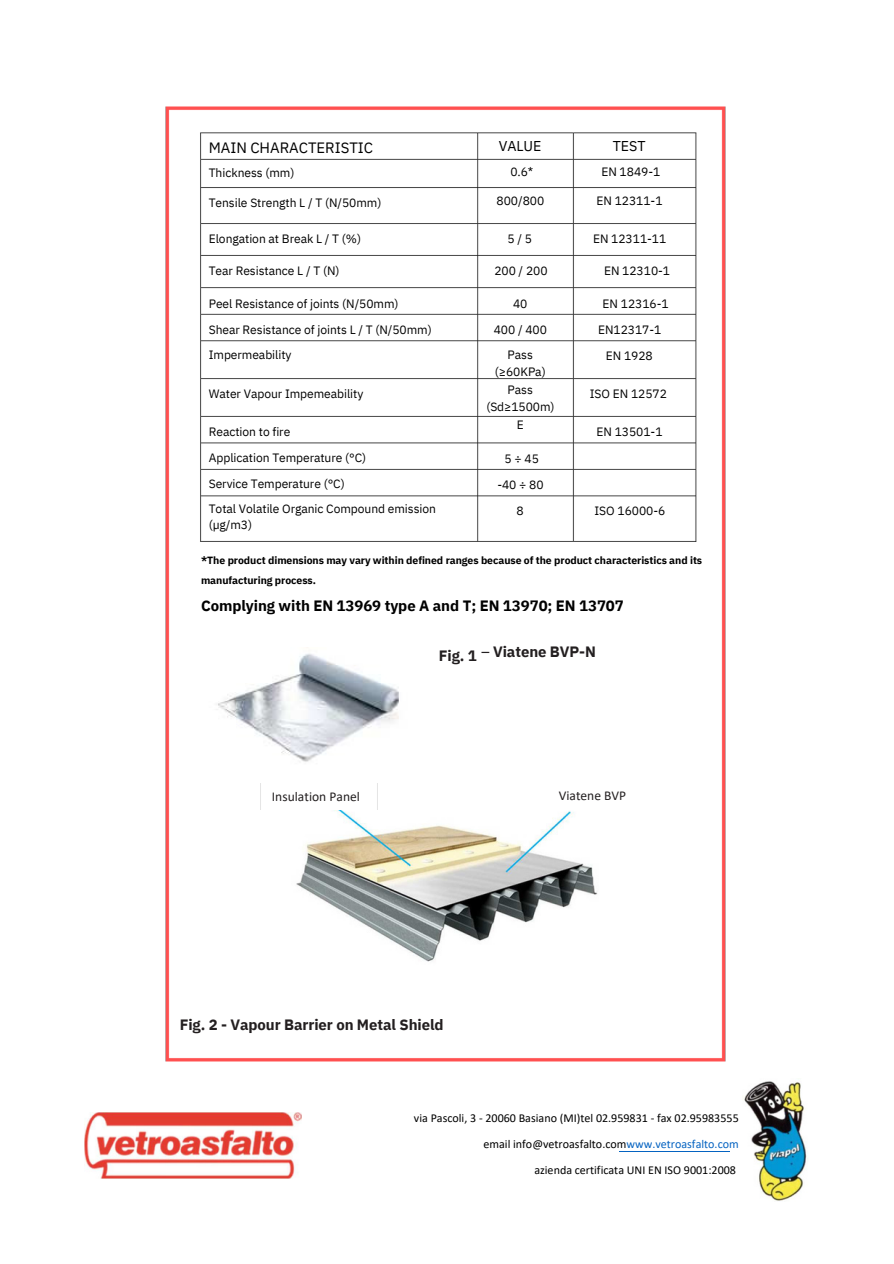
<style>
.page{position:relative;width:894px;height:1264px;background:#fff}
.page>*{position:absolute;margin:0;border:0;box-sizing:border-box;transform-origin:0 0}
.t1{font:700 15px "IBM Plex Sans";letter-spacing:-.005em;color:#231f20}
.t2{font:700 15px "IBM Plex Sans";letter-spacing:-.005em;color:#000}
.t3{font:15px "IBM Plex Sans";letter-spacing:-.005em;color:#000}
.t4{font:14.25px "IBM Plex Sans";letter-spacing:-.005em;color:#000}
.t5{font:13.5px "Calibri";color:#231f20}
.t6{font:12px/25.8px "IBM Plex Sans";letter-spacing:-.005em;color:#000;text-align:center}
.t7{font:12px/25.8px "Calibri";color:#000;text-align:right}
.t8{font:700 10.5px/20.2px "IBM Plex Sans";letter-spacing:-.005em;color:#000}
.s1{font-weight:400}
.s2{color:#0563c1}
</style>
<div class="page">
<hr style="left:619px;top:1150px;width:110px;height:1px;background:#0563c1">
<img style="left:85px;top:1112px;width:217px;height:66px">
<img style="left:744px;top:1081px;width:64px;height:120px">
<img style="left:165px;top:106px;width:561px;height:956px">
<img style="left:200px;top:647px;width:208px;height:122px">
<img style="left:292px;top:806px;width:307px;height:159px">
<img style="left:260px;top:783px;width:117px;height:26px">
<img style="left:530px;top:782px;width:134px;height:27px">
<h4 class="t3" style="left:209px;top:137px;width:166px">MAIN CHARACTERISTIC</h4>
<h4 class="t6" style="left:209px;top:160px;width:87px">Thickness (mm)</h4>
<h4 class="t6" style="left:209px;top:189px;width:174px">Tensile Strength L / T (N/50mm)</h4>
<h4 class="t6" style="left:209px;top:226px;width:154px">Elongation at Break L / T (%)</h4>
<h4 class="t6" style="left:209px;top:258px;width:132px">Tear Resistance L / T (N)</h4>
<h4 class="t6" style="left:209px;top:290px;width:224px;text-align:left">Peel Resistance of joints (N/50mm)<br>Shear Resistance of joints L / T (N/50mm)<br>Impermeability</h4>
<h4 class="t6" style="left:209px;top:380px;width:156px">Water Vapour Impemeability</h4>
<h4 class="t6" style="left:209px;top:418px;width:229px;text-align:left">Reaction to fire<br>Application Temperature (°C)<br>Service Temperature (°C)<br>Total Volatile Organic Compound emission</h4>
<h4 class="t6" style="left:209px;top:512px;width:45px">(µg/m3)</h4>
<h4 class="t4" style="left:498px;top:137px;width:44px">VALUE</h4>
<h4 class="t6" style="left:510px;top:159px;width:24px">0.6*</h4>
<h4 class="t6" style="left:496px;top:188px;width:49px">800/800</h4>
<h4 class="t6" style="left:507px;top:226px;width:26px">5/5</h4>
<h3 class="t6" style="left:494px;top:258px;width:55px">200 / 200</h3>
<h3 class="t6" style="left:493px;top:290px;width:55px">40<br>400 / 400<br>Pass</h3>
<h3 class="t6" style="left:495px;top:363px;width:52px;line-height:18px">(≥60KPa)<br>Pass</h3>
<h3 class="t6" style="left:486px;top:394px;width:70px">(Sd≥1500m)</h3>
<h3 class="t6" style="left:516px;top:412px;width:9px">E</h3>
<h3 class="t6" style="left:504px;top:445px;width:36px">5÷45</h3>
<h3 class="t6" style="left:497px;top:471px;width:48px">-40 ÷ 80<br>8</h3>
<h4 class="t4" style="left:612px;top:137px;width:34px">TEST</h4>
<h4 class="t6" style="left:601px;top:159px;width:60px">EN 1849-1</h4>
<h4 class="t6" style="left:596px;top:188px;width:68px">EN 12311-1</h4>
<h3 class="t6" style="left:593px;top:226px;width:75px">EN 12311-11</h3>
<h3 class="t6" style="left:604px;top:258px;width:68px">EN 12310-1</h3>
<p class="t6" style="left:602px;top:290px;width:68px">EN 12316-1</p>
<h1 class="t6" style="left:598px;top:316px;width:65px">EN12317-1<br>EN 1928</h1>
<p class="t6" style="left:589px;top:380px;width:79px">ISO EN 12572</p>
<h1 class="t6" style="left:596px;top:418px;width:68px">EN 13501-1</h1>
<h2 class="t6" style="left:594px;top:498px;width:72px">ISO 16000-6</h2>
<p class="t8" style="left:201px;top:550px;width:502px">*The product dimensions may vary within defined ranges because of the product characteristics and its manufacturing process.</p>
<h4 class="t2" style="left:201px;top:595px;width:424px">Complying with EN 13969 type A and T; EN 13970; EN 13707</h4>
<h3 class="t1" style="left:438px;top:645px;width:39px">Fig. 1</h3>
<h4 class="t1" style="left:481px;top:641px;width:116px"><span class="s1">–</span> Viatene BVP-N</h4>
<h2 class="t5" style="left:272px;top:790px;width:90px">Insulation Panel</h2>
<p class="t5" style="left:558px;top:790px;width:69px">Viatene BVP</p>
<h3 class="t1" style="left:180px;top:1014px;width:265px">Fig. 2 - Vapour Barrier on Metal Shield</h3>
<p class="t7" style="left:414px;top:1106px;width:326px">via Pascoli, 3 - 20060 Basiano (MI)tel 02.959831 - fax 02.95983555 email info@vetroasfalto.com<span class="s2">www.vetroasfalto.com<br></span>azienda certificata UNI EN ISO 9001:2008</p>
</div>
